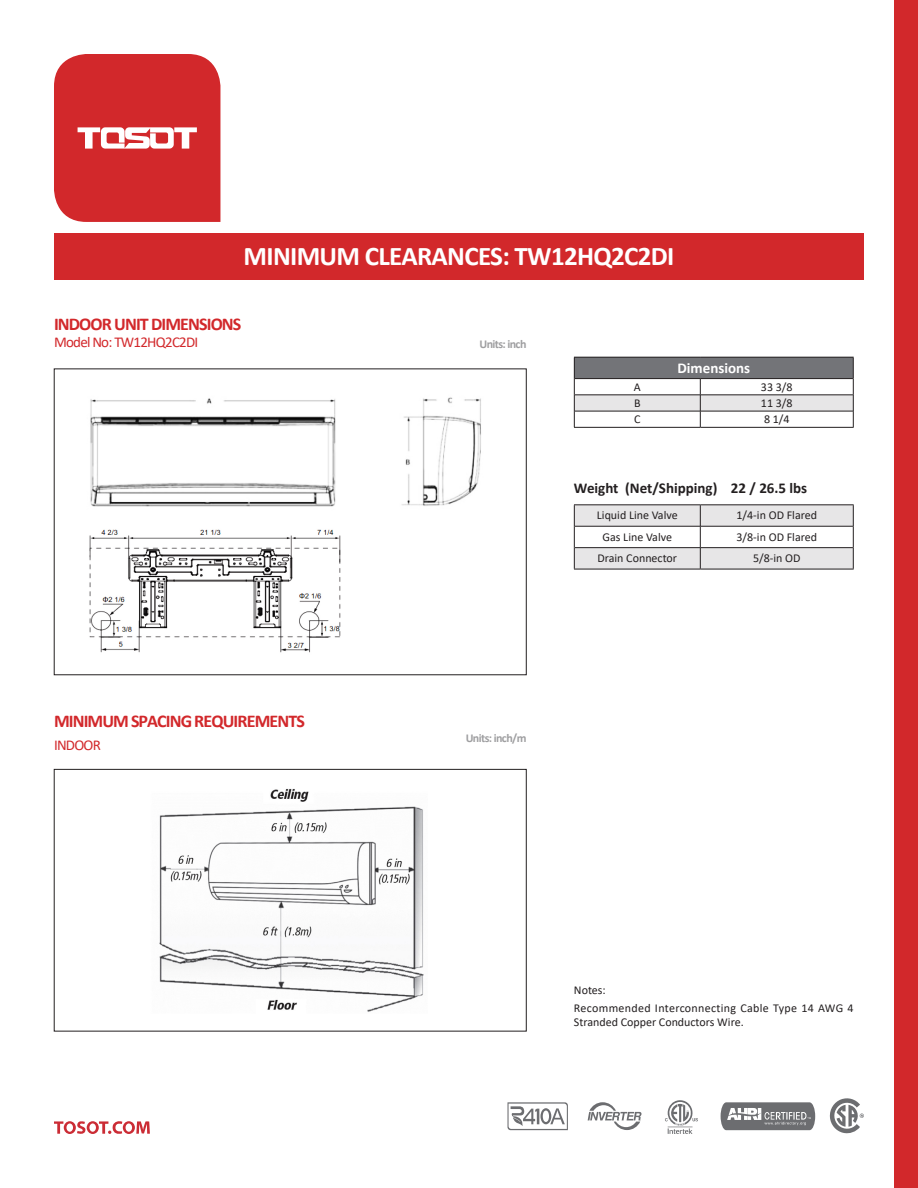
<style>
.page{position:relative;width:918px;height:1188px;background:#fff}
.page>*{position:absolute;margin:0;border:0;box-sizing:border-box;transform-origin:0 0}
.t1{font:700 27px "Calibri";letter-spacing:-.025em;color:#fff}
.t2{font:700 18px "Calibri";letter-spacing:-.05em;color:#d2282b}
.t3{font:700 15px "Calibri";color:#231f20}
.t4{font:15px "Calibri";letter-spacing:-.05em;color:#d2282b}
.t5{font:700 15px "Calibri";color:#fff}
.t6{font:12px "Calibri";color:#231f20}
.t7{font:12px/17.7px "Calibri";letter-spacing:.025em;color:#231f20}
.t8{font:700 12px "Calibri";letter-spacing:-.05em;color:#9f9fa1}
</style>
<div class="page">
<div style="left:894px;top:0;width:24px;height:1188px;background:#d2282b"></div>
<svg style="left:54px;top:54px;width:166px;height:168px"></svg>
<div style="left:54px;top:233px;width:810px;height:47px;background:#d2282b"></div>
<svg style="left:54px;top:1121px;width:96px;height:13px"></svg>
<svg style="left:829px;top:1098px;width:35px;height:36px"></svg>
<svg style="left:507px;top:1102px;width:61px;height:28px"></svg>
<svg style="left:588px;top:1102px;width:54px;height:28px"></svg>
<svg style="left:721px;top:1102px;width:94px;height:28px"></svg>
<svg style="left:665px;top:1100px;width:33px;height:34px"></svg>
<img style="left:89px;top:397px;width:392px;height:256px">
<img style="left:159px;top:788px;width:265px;height:224px">
<div style="left:54px;top:769px;width:473px;height:262px;border:1px solid #231f20"></div>
<hr style="left:574px;top:357px;width:126px;height:1px;background:#231f20">
<hr style="left:700px;top:357px;width:154px;height:1px;background:#231f20">
<hr style="left:574px;top:427px;width:126px;height:1px;background:#231f20">
<hr style="left:700px;top:427px;width:154px;height:1px;background:#231f20">
<svg style="left:574px;top:358px;width:280px;height:69px"></svg>
<hr style="left:574px;top:504px;width:126px;height:1px;background:#231f20">
<hr style="left:700px;top:504px;width:154px;height:1px;background:#231f20">
<hr style="left:574px;top:569px;width:126px;height:1px;background:#231f20">
<hr style="left:700px;top:569px;width:154px;height:1px;background:#231f20">
<svg style="left:574px;top:505px;width:280px;height:64px"></svg>
<h1 class="t1" style="left:244px;top:237px;width:432px">MINIMUM CLEARANCES: TW12HQ2C2DI</h1>
<h2 class="t2" style="left:54px;top:311px;width:189px">INDOOR UNIT DIMENSIONS</h2>
<p class="t4" style="left:54px;top:332px;width:146px">Model No: TW12HQ2C2DI</p>
<h2 class="t2" style="left:54px;top:708px;width:252px">MINIMUM SPACING REQUIREMENTS</h2>
<p class="t4" style="left:54px;top:734px;width:48px">INDOOR</p>
<p class="t8" style="left:479px;top:335px;width:49px">Units: inch</p>
<p class="t5" style="left:677px;top:357px;width:74px">Dimensions</p>
<p class="t6" style="left:634px;top:378px;width:8px">A</p>
<p class="t6" style="left:761px;top:378px;width:33px">33 3/8</p>
<p class="t6" style="left:634px;top:394px;width:8px">B</p>
<p class="t6" style="left:761px;top:394px;width:33px">11 3/8</p>
<p class="t6" style="left:634px;top:411px;width:8px">C</p>
<p class="t6" style="left:764px;top:411px;width:27px">8 1/4</p>
<p class="t3" style="left:574px;top:477px;width:235px">Weight (Net/Shipping) 22 / 26.5 lbs</p>
<p class="t6" style="left:597px;top:507px;width:82px">Liquid Line Valve</p>
<p class="t6" style="left:736px;top:507px;width:82px">1/4-in OD Flared</p>
<p class="t6" style="left:603px;top:528px;width:71px">Gas Line Valve</p>
<p class="t6" style="left:736px;top:528px;width:82px">3/8-in OD Flared</p>
<p class="t6" style="left:598px;top:550px;width:81px">Drain Connector</p>
<p class="t6" style="left:753px;top:550px;width:49px">5/8-in OD</p>
<p class="t8" style="left:466px;top:730px;width:62px">Units: inch/m</p>
<p class="t7" style="left:574px;top:981px;width:281px">Notes:<br>Recommended Interconnecting Cable Type 14 AWG 4</p>
<p class="t6" style="left:574px;top:1014px;width:171px">Stranded Copper Conductors Wire.</p>
</div>
